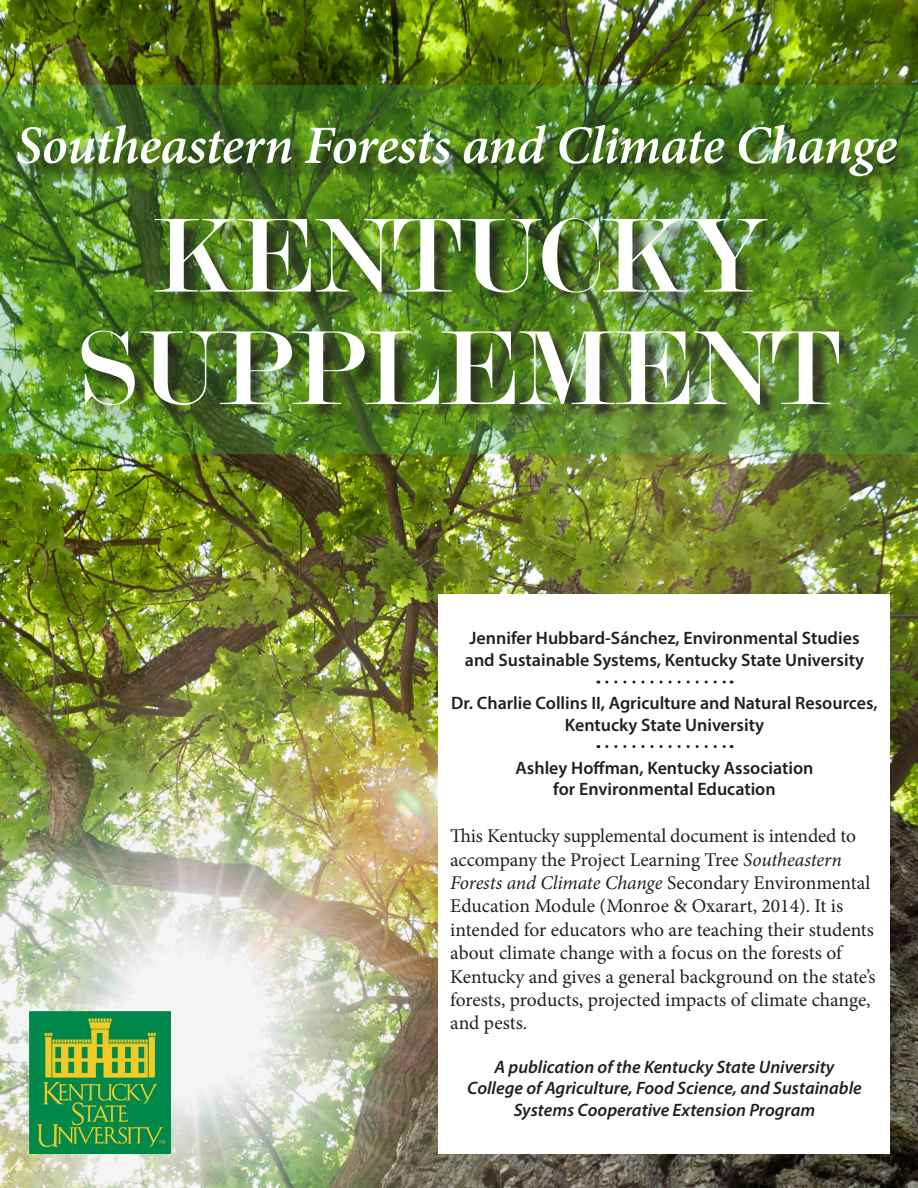
<style>
.page{position:relative;width:918px;height:1188px;background:#fff}
.page>*{position:absolute;margin:0;border:0;box-sizing:border-box;transform-origin:0 0}
.t1{font:112.5px/112.5px "Modern";color:#fff;text-align:center}
.t2{font:italic 600 54px "Minion Pro";letter-spacing:-.015em;color:#fff}
.t3{font:19.5px/23.4px "Minion Pro";letter-spacing:-.005em;color:#231f20}
.t4{font:600 18px/21.6px "Myriad Pro";color:#231f20;text-align:center}
.t5{font:italic 600 18px/21.6px "Myriad Pro";color:#231f20;text-align:center}
.s1{font-style:italic}
</style>
<div class="page">
<img style="left:0;top:0;width:918px;height:1188px">
<img style="left:0;top:85px;width:918px;height:369px">
<div style="left:84px;top:221px;width:774px;height:203px;background:#231f20;opacity:.75"></div>
<div style="left:439px;top:594px;width:451px;height:560px;background:#fff"></div>
<svg style="left:607px;top:681px;width:125px;height:3px"></svg>
<svg style="left:607px;top:745px;width:125px;height:3px"></svg>
<img style="left:30px;top:1012px;width:141px;height:142px">
<div style="left:20px;top:127px;width:895px;height:68px;background:#231f20;opacity:.75"></div>
<p class="t2" style="left:16px;top:108px;width:883px">Southeastern Forests and Climate Change</p>
<p class="t1" style="left:79px;top:201px;width:761px">KENTUCKY<br>SUPPLEMENT</p>
<p class="t4" style="left:465px;top:627px;width:401px;text-align:left">Jennifer Hubbard-Sánchez, Environmental Studies and Sustainable Systems, Kentucky State University</p>
<p class="t4" style="left:451px;top:692px;width:428px">Dr. Charlie Collins II, Agriculture and Natural Resources,<br>Kentucky State University</p>
<p class="t4" style="left:516px;top:756px;width:299px">Ashley Hoffman, Kentucky Association for Environmental Education</p>
<p class="t3" style="left:450px;top:824px;width:427px">This Kentucky supplemental document is intended to accompany the Project Learning Tree <span class="s1">Southeastern Forests and Climate Change</span> Secondary Environmental Education Module (Monroe &amp; Oxarart, 2014). It is intended for educators who are teaching their students about climate change with a focus on the forests of Kentucky and gives a general background on the state’s forests, products, projected impacts of climate change, and pests.</p>
<p class="t5" style="left:467px;top:1055px;width:396px">A publication of the Kentucky State University<br>College of Agriculture, Food Science, and Sustainable<br>Systems Cooperative Extension Program</p>
</div>
